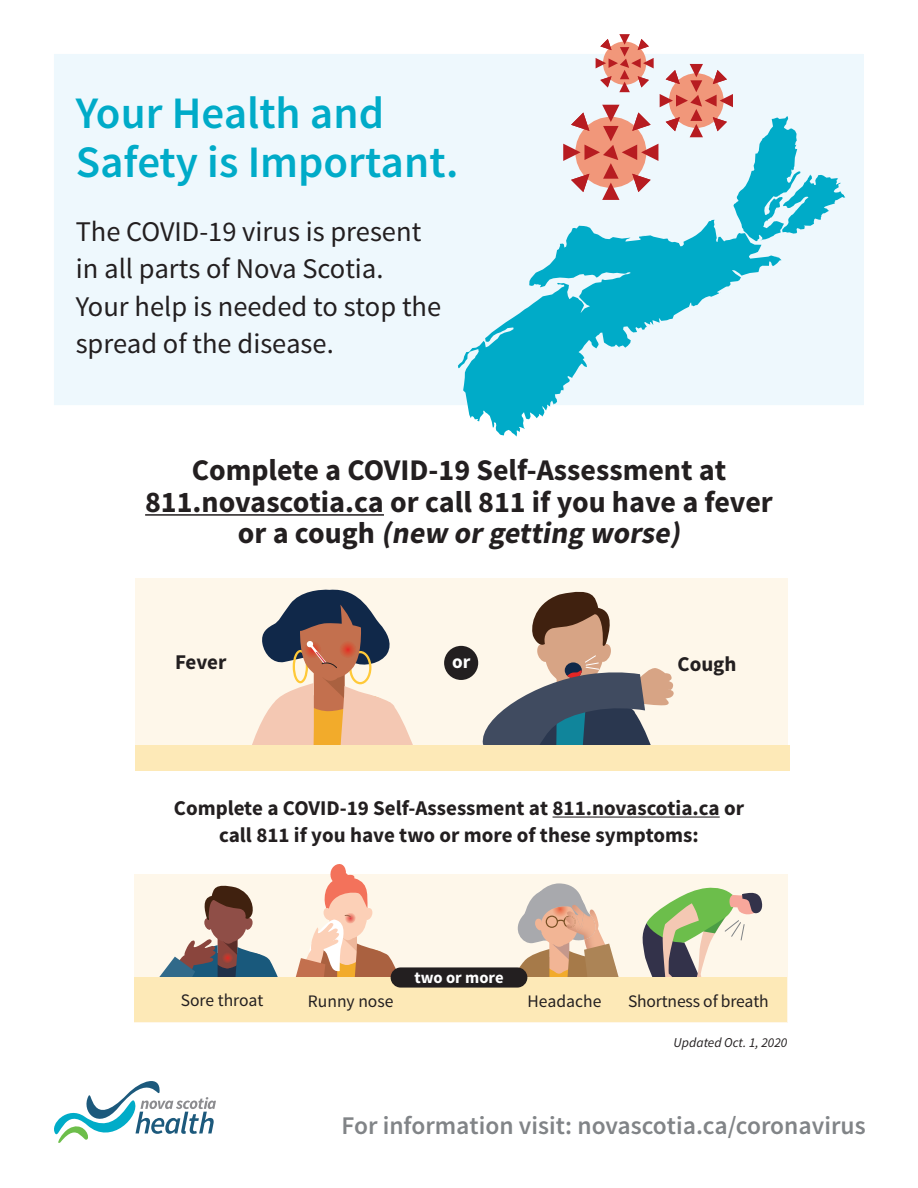
<style>
.page{position:relative;width:918px;height:1188px;background:#fff}
.page>*{position:absolute;margin:0;border:0;box-sizing:border-box;transform-origin:0 0}
.t1{font:600 45px/49.5px "Source Sans Pro";color:#00abc8}
.t2{font:700 30px/31.5px "Source Sans Pro";color:#231f20;text-align:center}
.t3{font:28.5px/37.5px "Source Sans Pro";color:#231f20}
.t4{font:600 25.5px "Source Sans Pro";color:#818487}
.t5{font:700 21px/27px "Source Sans Pro";color:#231f20;text-align:center}
.t6{font:700 19.2px "Source Sans Pro";color:#fff}
.t7{font:17.55px "Source Sans Pro";letter-spacing:-.005em;color:#231f20}
.t8{font:700 16.5px "Source Sans Pro";color:#fff}
.t9{font:italic 13.5px "Source Sans Pro";color:#231f20}
.s1{font-style:italic}
</style>
<div class="page">
<div style="left:134px;top:874px;width:653px;height:149px;background:#fef7ea"></div>
<svg style="left:517px;top:883px;width:102px;height:94px"></svg>
<svg style="left:159px;top:864px;width:239px;height:113px"></svg>
<div style="left:135px;top:579px;width:652px;height:177px;background:#fef7ea"></div>
<div style="left:54px;top:54px;width:810px;height:351px;background:#eef8fd"></div>
<svg style="left:458px;top:220px;width:324px;height:217px;fill:#eef8fd"></svg>
<svg style="left:563px;top:34px;width:282px;height:207px"></svg>
<hr style="left:145px;top:514px;width:239px;height:2px;background:#231f20">
<svg style="left:482px;top:591px;width:192px;height:154px"></svg>
<svg style="left:252px;top:589px;width:161px;height:156px"></svg>
<div style="left:134px;top:977px;width:653px;height:45px;background:#fde9b7"></div>
<svg style="left:642px;top:887px;width:121px;height:90px"></svg>
<svg style="left:54px;top:1081px;width:162px;height:62px"></svg>
<div style="left:135px;top:745px;width:654px;height:26px;background:#fde9b7"></div>
<hr style="left:553px;top:817px;width:167px;height:1px;background:#231f20">
<div style="left:444px;top:646px;width:34px;height:34px;background:#231f20;border-radius:50%"></div>
<div style="left:391px;top:967px;width:136px;height:21px;background:#231f20;border-radius:10px"></div>
<h1 class="t1" style="left:76px;top:89px;width:384px">Your Health and<br>Safety is Important.</h1>
<h3 class="t3" style="left:76px;top:213px;width:367px">The COVID-19 virus is present in all parts of Nova Scotia.<br>Your help is needed to stop the spread of the disease.</h3>
<h2 class="t2" style="left:145px;top:456px;width:629px">Complete a COVID-19 Self-Assessment at<br>811.novascotia.ca or call 811 if you have a fever o r a c o u g h <span class="s1">(new orgetting worse)</span></h2>
<p class="t5" style="left:175px;top:650px;width:53px">Fever</p>
<p class="t5" style="left:678px;top:651px;width:60px">Cough</p>
<p class="t6" style="left:452px;top:649px;width:20px">or</p>
<p class="t5" style="left:174px;top:795px;width:572px">Complete a COVID-19 Self-Assessment at 811.novascotia.ca or call 811 if you have two or more of these symptoms:</p>
<p class="t8" style="left:414px;top:967px;width:91px">two or more</p>
<p class="t7" style="left:181px;top:990px;width:84px">Sore throat</p>
<p class="t7" style="left:308px;top:990px;width:87px">Runny nose</p>
<p class="t7" style="left:628px;top:990px;width:142px">Shortness of breath</p>
<p class="t7" style="left:528px;top:990px;width:75px">Headache</p>
<p class="t9" style="left:674px;top:1034px;width:115px">Updated Oct. 1, 2020</p>
<p class="t4" style="left:342px;top:1110px;width:526px">For information visit: novascotia.ca/coronavirus</p>
</div>
